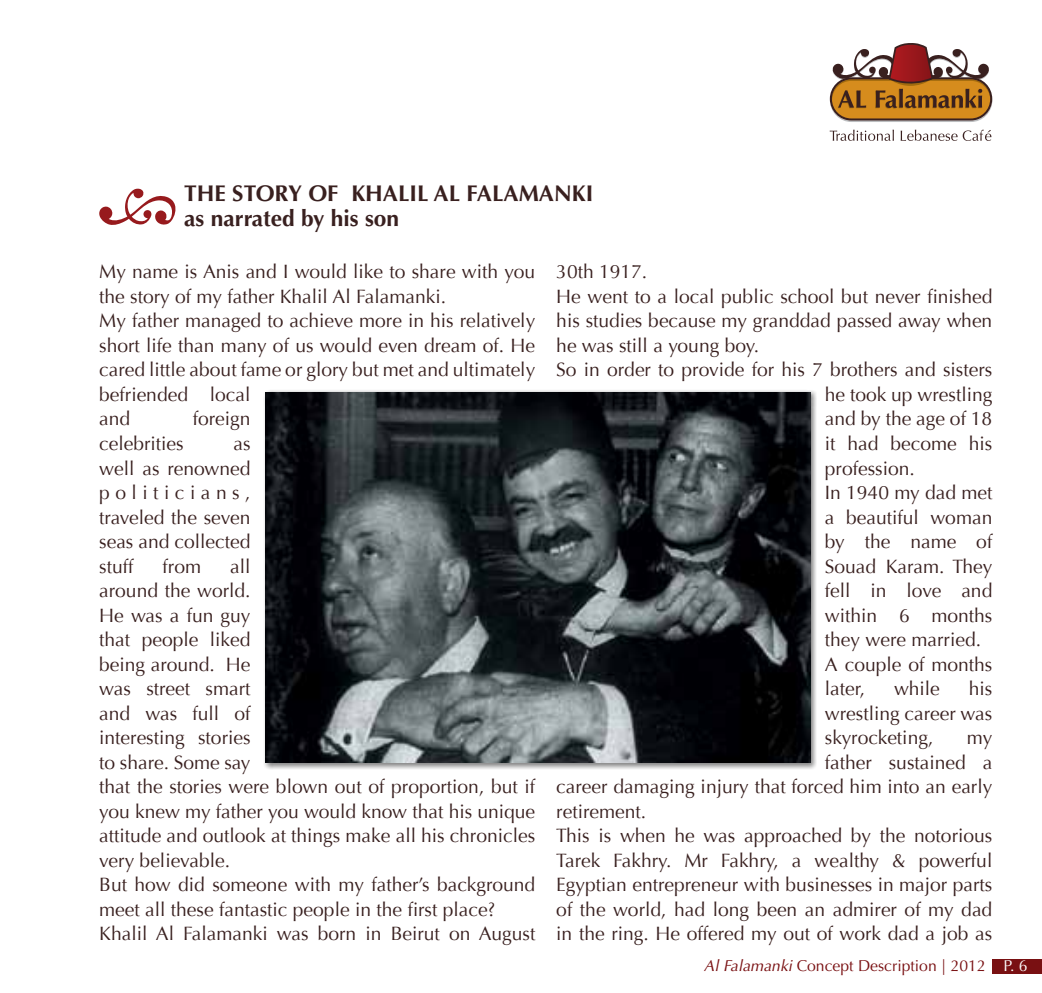
<style>
.page{position:relative;width:1042px;height:993px;background:#fff}
.page>*{position:absolute;margin:0;border:0;box-sizing:border-box;transform-origin:0 0}
.t1{font:700 22.75px/24.5px "Optima CE";color:#39201f}
.t2{font:19.25px/24.5px "Optima";color:#39201f}
.t3{font:15.75px "Optima";color:#791012}
.t4{font:15.75px "Optima";color:#fff}
.s1{font-style:italic}
</style>
<div class="page">
<div style="left:992px;top:958px;width:50px;height:15px;background:#791012"></div>
<svg style="left:830px;top:43px;width:162px;height:79px"></svg>
<svg style="left:829px;top:130px;width:65px;height:11px"></svg>
<svg style="left:900px;top:130px;width:91px;height:11px"></svg>
<svg style="left:99px;top:188px;width:77px;height:37px"></svg>
<div style="left:263px;top:389px;width:553px;height:380px;background:#000;opacity:.5"></div>
<img style="left:265px;top:392px;width:545px;height:370px">
<p class="t1" style="left:184px;top:181px;width:216px">THE STORY OF<br>as narrated by his son</p>
<p class="t1" style="left:351px;top:181px;width:243px">KHALIL AL FALAMANKI</p>
<p class="t2" style="left:99px;top:260px;width:437px">My name is Anis and I would like to share with you the story of my father Khalil Al Falamanki.</p>
<p class="t2" style="left:99px;top:309px;width:437px">My father managed to achieve more in his relatively</p>
<p class="t2" style="left:99px;top:333px;width:437px">short life than many of us would even dream of. He</p>
<p class="t2" style="left:99px;top:358px;width:437px">cared little about fame or glory but met and ultimately</p>
<p class="t2" style="left:210px;top:382px;width:42px">local</p>
<p class="t2" style="left:99px;top:382px;width:90px">befriended</p>
<p class="t2" style="left:99px;top:407px;width:33px">and</p>
<p class="t2" style="left:193px;top:407px;width:59px">foreign</p>
<p class="t2" style="left:99px;top:431px;width:86px">celebrities</p>
<p class="t2" style="left:99px;top:456px;width:153px">well as renowned</p>
<p class="t2" style="left:99px;top:480px;width:153px">p o citil ai n s ,</p>
<p class="t2" style="left:99px;top:505px;width:153px">traveled the seven</p>
<p class="t2" style="left:99px;top:529px;width:153px">seas and collected</p>
<p class="t2" style="left:230px;top:554px;width:22px">all</p>
<p class="t2" style="left:233px;top:431px;width:19px">as</p>
<p class="t2" style="left:99px;top:554px;width:36px">stuff</p>
<p class="t2" style="left:99px;top:578px;width:153px">around the world.</p>
<p class="t2" style="left:99px;top:603px;width:153px">He was a fun guy</p>
<p class="t2" style="left:210px;top:627px;width:42px">liked</p>
<p class="t2" style="left:163px;top:554px;width:40px">from</p>
<p class="t2" style="left:99px;top:627px;width:33px">that</p>
<p class="t2" style="left:142px;top:627px;width:58px">people</p>
<p class="t2" style="left:206px;top:652px;width:46px;text-indent:-106px">being around. smart</p>
<p class="t2" style="left:226px;top:652px;width:26px">He</p>
<p class="t2" style="left:146px;top:676px;width:45px">street</p>
<p class="t2" style="left:99px;top:676px;width:33px">was</p>
<p class="t2" style="left:99px;top:701px;width:33px">and</p>
<p class="t2" style="left:145px;top:701px;width:33px">was</p>
<p class="t2" style="left:192px;top:701px;width:28px">full</p>
<p class="t2" style="left:234px;top:701px;width:18px">of</p>
<p class="t2" style="left:99px;top:725px;width:437px">interesting<br>to share. Some say<br>that the stories were blown out of proportion, but if you knew my father you would know that his unique attitude and outlook at things make all his chronicles very believable.</p>
<p class="t2" style="left:99px;top:872px;width:437px">But how did someone with my father s’ background meet all these fantastic people in the first place?</p>
<p class="t2" style="left:449px;top:921px;width:88px">on August</p>
<p class="t2" style="left:198px;top:725px;width:54px">stories</p>
<p class="t2" style="left:99px;top:921px;width:76px">Khalil Al</p>
<p class="t2" style="left:183px;top:921px;width:86px">Falamanki</p>
<p class="t2" style="left:318px;top:921px;width:40px">born</p>
<p class="t2" style="left:365px;top:921px;width:18px">in</p>
<p class="t2" style="left:391px;top:921px;width:51px">Beirut</p>
<p class="t2" style="left:277px;top:921px;width:33px">was</p>
<p class="t2" style="left:556px;top:260px;width:92px">30th 1917.</p>
<p class="t2" style="left:556px;top:284px;width:437px;text-align:justify">He went to a local public school but never finished his studies because my granddad passed away when he was still a young boy.</p>
<p class="t2" style="left:556px;top:358px;width:437px;text-align:right">So in order to provide for his 7 brothers and sisters he took up wrestling<br>and by the age of 18<br>his</p>
<p class="t2" style="left:847px;top:431px;width:33px">had</p>
<p class="t2" style="left:890px;top:431px;width:68px">become</p>
<p class="t2" style="left:825px;top:431px;width:91px">it profession.</p>
<p class="t2" style="left:825px;top:480px;width:169px;text-align:right">In 1940 my dad met woman</p>
<p class="t2" style="left:846px;top:505px;width:74px">beautiful</p>
<p class="t2" style="left:825px;top:505px;width:11px">a</p>
<p class="t2" style="left:825px;top:529px;width:21px">by</p>
<p class="t2" style="left:865px;top:529px;width:27px">the</p>
<p class="t2" style="left:910px;top:529px;width:47px">name</p>
<p class="t2" style="left:976px;top:529px;width:18px">of</p>
<p class="t2" style="left:825px;top:554px;width:53px">Souad</p>
<p class="t2" style="left:886px;top:554px;width:108px">Karam. They</p>
<p class="t2" style="left:825px;top:578px;width:27px">fell</p>
<p class="t2" style="left:870px;top:578px;width:18px">in</p>
<p class="t2" style="left:906px;top:578px;width:36px">love</p>
<p class="t2" style="left:961px;top:578px;width:33px">and</p>
<p class="t2" style="left:825px;top:603px;width:158px">within<br>they were married.</p>
<p class="t2" style="left:825px;top:652px;width:169px;text-align:right">A couple of months his</p>
<p class="t2" style="left:931px;top:603px;width:62px">months</p>
<p class="t2" style="left:899px;top:603px;width:12px">6</p>
<p class="t2" style="left:825px;top:676px;width:42px">later,</p>
<p class="t2" style="left:825px;top:701px;width:169px">wrestling career was</p>
<p class="t2" style="left:967px;top:725px;width:27px">my</p>
<p class="t2" style="left:894px;top:676px;width:47px">while</p>
<p class="t2" style="left:825px;top:725px;width:110px">skyrocketing,</p>
<p class="t2" style="left:556px;top:750px;width:437px;text-indent:269px">father<br>career damaging injury that forced him into an early retirement.</p>
<p class="t2" style="left:914px;top:823px;width:80px">notorious</p>
<p class="t2" style="left:889px;top:750px;width:79px">sustained</p>
<p class="t2" style="left:982px;top:750px;width:11px">a</p>
<p class="t2" style="left:556px;top:823px;width:35px">This</p>
<p class="t2" style="left:620px;top:823px;width:47px">when</p>
<p class="t2" style="left:674px;top:823px;width:22px">he</p>
<p class="t2" style="left:744px;top:823px;width:100px">approached</p>
<p class="t2" style="left:851px;top:823px;width:21px">by</p>
<p class="t2" style="left:880px;top:823px;width:27px">the</p>
<p class="t2" style="left:598px;top:823px;width:14px">is</p>
<p class="t2" style="left:703px;top:823px;width:33px">was</p>
<p class="t2" style="left:919px;top:848px;width:75px">powerful</p>
<p class="t2" style="left:556px;top:848px;width:437px">Tarek<br>Egyptian entrepreneur with businesses in major parts of the world, had long been an admirer of my dad in the ring. He offered my out of work dad a job as</p>
<p class="t2" style="left:613px;top:848px;width:60px">Fakhry.</p>
<p class="t2" style="left:721px;top:848px;width:60px">Fakhry,</p>
<p class="t2" style="left:814px;top:848px;width:66px">wealthy</p>
<p class="t2" style="left:684px;top:848px;width:25px">Mr</p>
<p class="t2" style="left:892px;top:848px;width:15px">&amp;</p>
<p class="t2" style="left:792px;top:848px;width:11px">a</p>
<p class="t3" style="left:704px;top:956px;width:283px"><span class="s1">Al Falamanki</span> Concept Description | 2012</p>
<p class="t4" style="left:1003px;top:956px;width:26px">6.P</p>
</div>
